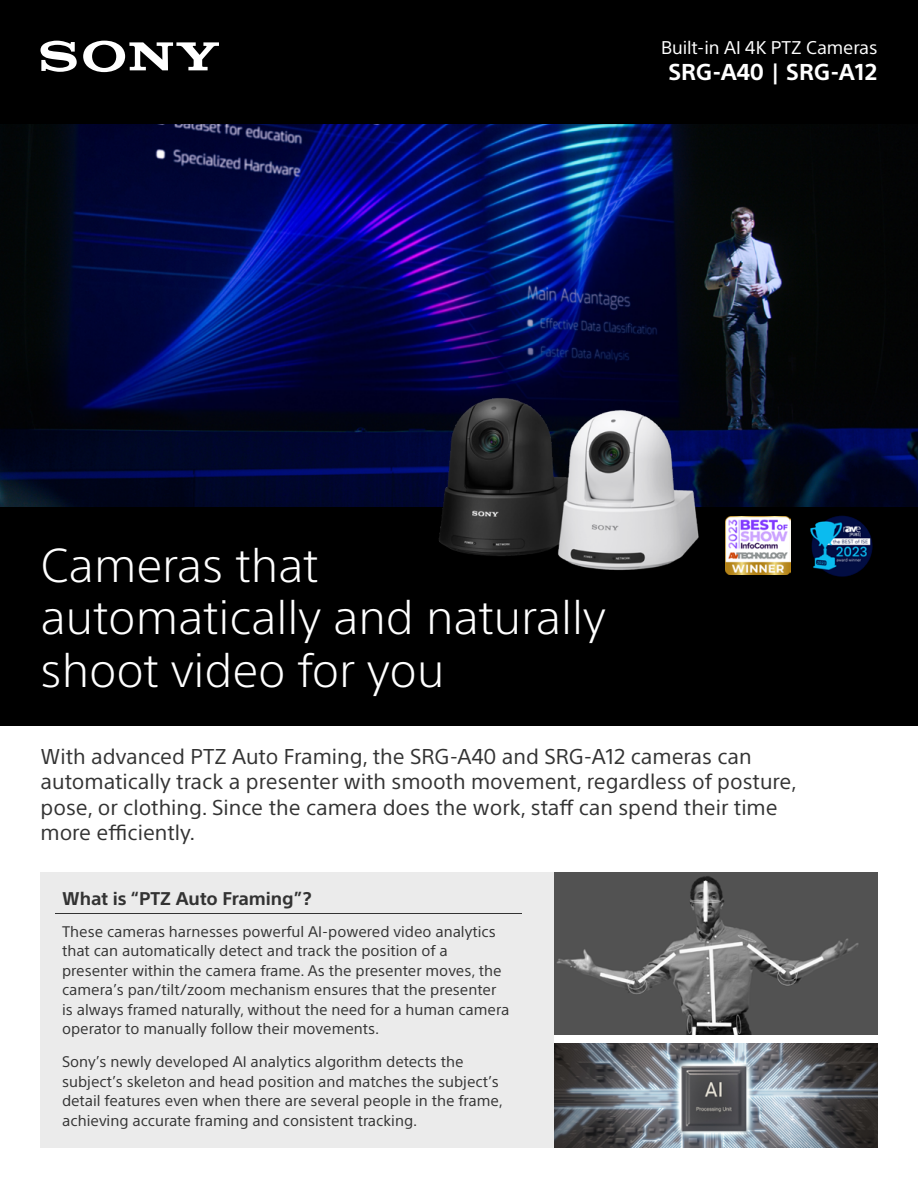
<style>
.page{position:relative;width:918px;height:1188px;background:#fff}
.page>*{position:absolute;margin:0;border:0;box-sizing:border-box;transform-origin:0 0}
.t1{font:300 46.5px/52.5px "SST Pro";color:#fff}
.t2{font:700 22.5px "SST Pro";color:#fff}
.t3{font:21px/25.5px "SST Pro";color:#333}
.t4{font:700 18px "SST Pro";color:#333}
.t5{font:18px "SST Pro";letter-spacing:-.005em;color:#fff}
.t6{font:15px/19.5px "SST Pro";color:#333}
</style>
<div class="page">
<img style="left:0;top:124px;width:918px;height:384px">
<div style="left:0;top:0;width:918px;height:124px;background:#000"></div>
<div style="left:0;top:508px;width:918px;height:218px;background:#000"></div>
<div style="left:40px;top:872px;width:514px;height:276px;background:#ebebeb"></div>
<svg style="left:41px;top:41px;width:36px;height:31px"></svg>
<svg style="left:83px;top:41px;width:135px;height:31px"></svg>
<img style="left:337px;top:361px;width:469px;height:214px">
<img style="left:810px;top:515px;width:63px;height:62px">
<img style="left:726px;top:516px;width:64px;height:58px">
<img style="left:554px;top:872px;width:324px;height:163px">
<img style="left:554px;top:1044px;width:324px;height:104px">
<hr style="left:55px;top:913px;width:466px;height:1px;background:#333">
<p class="t5" style="left:661px;top:37px;width:218px">Built-in AI 4K PTZ Cameras</p>
<h2 class="t2" style="left:668px;top:59px;width:211px">SRG-A40 | SRG-A12</h2>
<h1 class="t1" style="left:40px;top:538px;width:567px">Cameras that automatically and naturally shoot video for you</h1>
<p class="t3" style="left:40px;top:743px;width:758px">With advanced PTZ Auto Framing, the SRG-A40 and SRG-A12 cameras can automatically track a presenter with smooth movement, regardless of posture, pose, or clothing. Since the camera does the work, staff can spend their time more efficiently.</p>
<p class="t4" style="left:62px;top:888px;width:251px">What is “PTZ Auto Framing”?</p>
<p class="t6" style="left:62px;top:921px;width:449px">These cameras harnesses powerful AI-powered video analytics that can automatically detect and track the position of a presenter within the camera frame. As the presenter moves, the camera’s pan/tilt/zoom mechanism ensures that the presenter is always framed naturally, without the need for a human camera operator to manually follow their movements.</p>
<p class="t6" style="left:62px;top:1052px;width:442px">Sony’s newly developed AI analytics algorithm detects the subject’s skeleton and head position and matches the subject’s detail features even when there are several people in the frame, achieving accurate framing and consistent tracking.</p>
</div>
